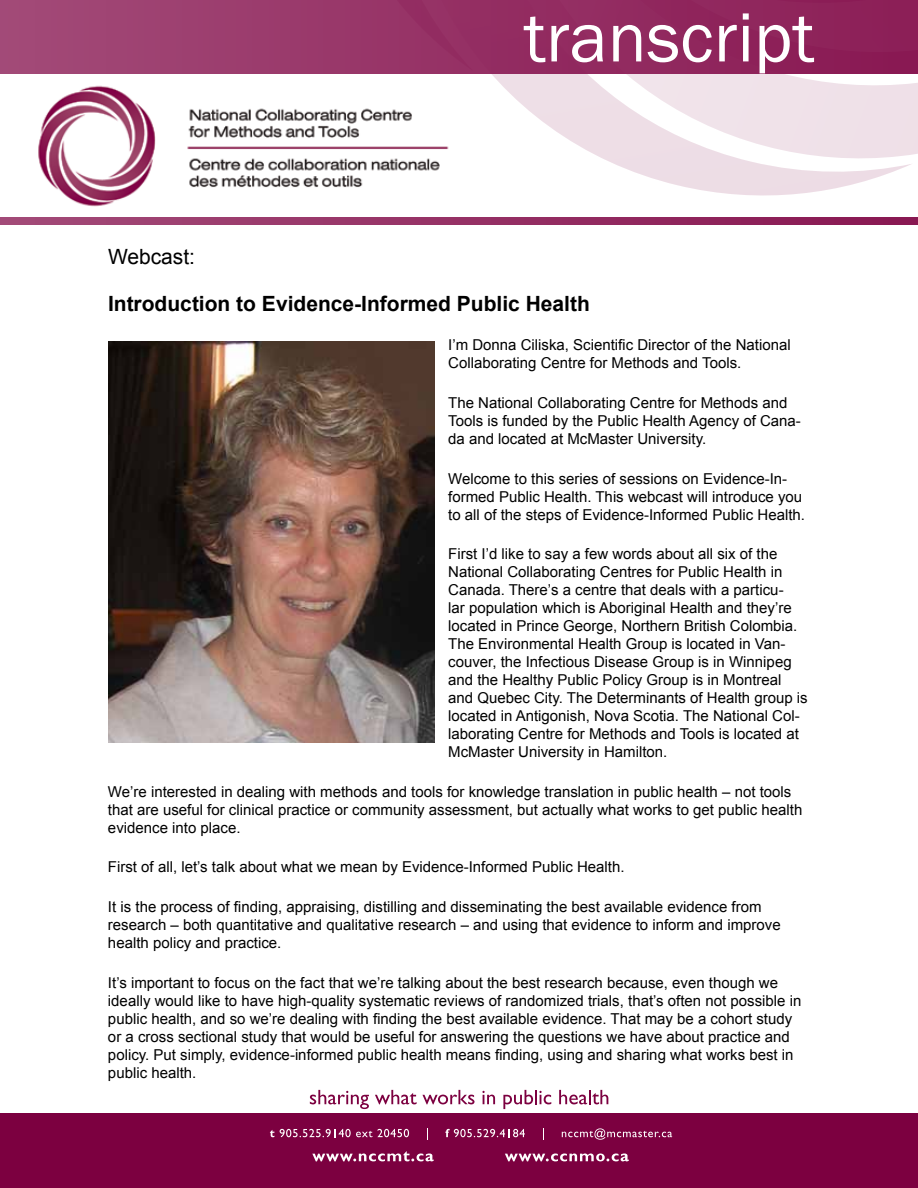
<style>
.page{position:relative;width:918px;height:1188px;background:#fff}
.page>*{position:absolute;margin:0;border:0;box-sizing:border-box;transform-origin:0 0}
.t1{font:72px "Franklin Gothic";color:#fff}
.t2{font:700 21px "Arial";color:#000}
.t3{font:21px "Arial";color:#000}
.t4{font:15px/18px "Arial";color:#000}
</style>
<div class="page">
<div style="left:0;top:0;width:918px;height:224px;background:linear-gradient(to right,#a54f7c,#881651)"></div>
<div style="left:0;top:75px;width:918px;height:142px;background:#fff"></div>
<div style="left:322px;top:0;width:47px;height:75px;background:#99376a"></div>
<svg style="left:369px;top:0;width:424px;height:196px"></svg>
<svg style="left:479px;top:0;width:439px;height:194px"></svg>
<div style="left:0;top:1114px;width:918px;height:74px;background:#7c0040"></div>
<svg style="left:312px;top:1151px;width:122px;height:10px"></svg>
<svg style="left:505px;top:1154px;width:124px;height:7px"></svg>
<svg style="left:270px;top:1130px;width:4px;height:7px"></svg>
<svg style="left:280px;top:1129px;width:129px;height:8px"></svg>
<svg style="left:427px;top:1128px;width:1px;height:12px"></svg>
<svg style="left:445px;top:1129px;width:80px;height:8px"></svg>
<svg style="left:543px;top:1128px;width:1px;height:12px"></svg>
<svg style="left:562px;top:1128px;width:110px;height:12px"></svg>
<svg style="left:310px;top:1090px;width:59px;height:19px"></svg>
<svg style="left:375px;top:1090px;width:100px;height:14px"></svg>
<svg style="left:482px;top:1091px;width:13px;height:13px"></svg>
<svg style="left:503px;top:1090px;width:48px;height:19px"></svg>
<svg style="left:559px;top:1090px;width:49px;height:14px"></svg>
<img style="left:38px;top:79px;width:416px;height:128px">
<img style="left:108px;top:342px;width:327px;height:401px">
<h1 class="t1" style="left:524px;top:-7px;width:292px">transcript</h1>
<h2 class="t3" style="left:108px;top:243px;width:89px">Webcast:</h2>
<h2 class="t2" style="left:108px;top:289px;width:483px">Introduction to Evidence-Informed Public Health</h2>
<p class="t4" style="left:448px;top:336px;width:344px">I’m Donna Ciliska, Scientific Director of the National<br>Collaborating Centre for Methods and Tools.</p>
<p class="t4" style="left:448px;top:394px;width:354px">The National Collaborating Centre for Methods and<br>Tools is funded by the Public Health Agency of Cana&shy;da and located at McMaster University.</p>
<p class="t4" style="left:448px;top:469px;width:358px">Welcome to this series of sessions on Evidence-In&shy;formed Public Health. This webcast will introduce you to all of the steps of Evidence-Informed Public Health.</p>
<p class="t4" style="left:448px;top:545px;width:361px">First I’d like to say a few words about all six of the National Collaborating Centres for Public Health in Canada. There’s a centre that deals with a particu-<br>lar population which is Aboriginal Health and they’re located in Prince George, Northern British Colombia.<br>The Environmental Health Group is located in Van&shy;couver, the Infectious Disease Group is in Winnipeg and the Healthy Public Policy Group is in Montreal and Quebec City. The Determinants of Health group is located in Antigonish, Nova Scotia. The National Col&shy;laborating Centre for Methods and Tools is located at McMaster University in Hamilton.</p>
<p class="t4" style="left:108px;top:783px;width:696px">We’re interested in dealing with methods and tools for knowledge translation in public health – not tools that are useful for clinical practice or community assessment, but actually what works to get public health evidence into place.</p>
<p class="t4" style="left:108px;top:858px;width:518px">First of all, let’s talk about what we mean by Evidence-Informed Public Health.</p>
<p class="t4" style="left:108px;top:898px;width:674px">It is the process of finding, appraising, distilling and disseminating the best available evidence from research – both quantitative and qualitative research – and using that evidence to inform and improve health policy and practice.</p>
<p class="t4" style="left:108px;top:973px;width:695px">It’s important to focus on the fact that we’re talking about the best research because, even though we ideally would like to have high-quality systematic reviews of randomized trials, that’s often not possible in public health, and so we’re dealing with finding the best available evidence. That may be a cohort study or a cross sectional study that would be useful for answering the questions we have about practice and policy. Put simply, evidence-informed public health means finding, using and sharing what works best in public health.</p>
</div>
